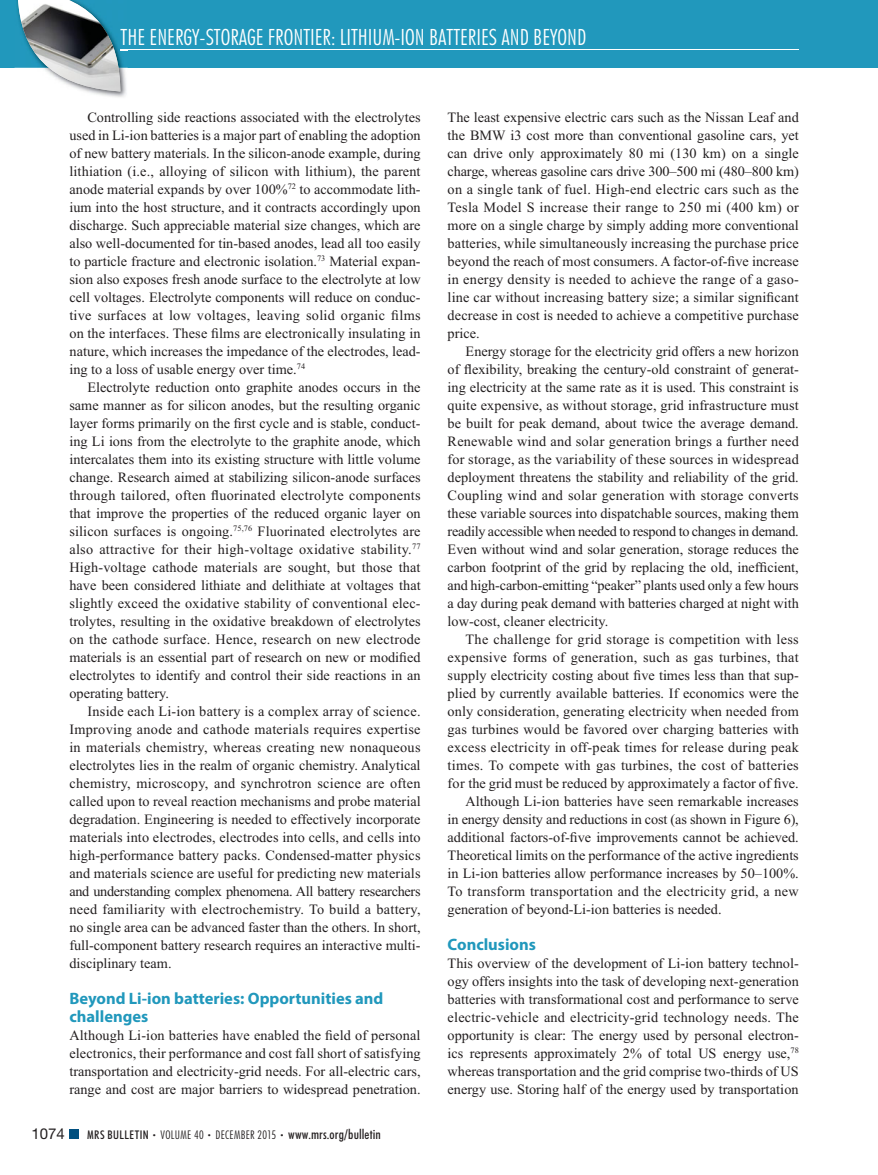
<style>
.page{position:relative;width:878px;height:1175px;background:#fff}
.page>*{position:absolute;margin:0;border:0;box-sizing:border-box;transform-origin:0 0}
.t1{font:300 condensed 22.5px "Futura BT";color:#fff}
.t2{font:700 16.5px/18px "Myriad Pro";color:#2198bc}
.t3{font:15px "Helvetica Neue LT Std";color:#231f20}
.t4{font:14.25px/18px "Times New Roman";color:#231f20;text-align:justify}
.t5{font:14.25px "Times New Roman";letter-spacing:.02em;color:#231f20}
.t6{font:300 condensed 12px "Futura BT";letter-spacing:.025em;color:#231f20}
.s1{font-weight:500}
.s2{font-size:7.5px}
.s3{font-weight:500;font-size:13.5px}
</style>
<div class="page">
<div style="left:0;top:0;width:878px;height:68px;background:#2198bc"></div>
<hr style="left:121px;top:50px;width:678px;height:1px;background:#fff">
<div style="left:69px;top:1130px;width:9px;height:8px;background:#005080"></div>
<img style="left:89px;top:92px;width:37px;height:5px">
<svg style="left:120px;top:49px;width:7px;height:43px"></svg>
<img style="left:17px;top:0;width:103px;height:92px">
<h1 class="t1" style="left:121px;top:29px;width:467px">THE ENERGY-STORAGE FRONTIER: LITHIUM-ION BATTERIES AND BEYOND</h1>
<p class="t4" style="left:69px;top:109px;width:353px;text-indent:18px">Controlling side reactions associated with the electrolytes used in Li-ion batteries is a major part of enabling the adoption of new battery materials. In the silicon-anode example, during lithiation (i.e., alloying of silicon with lithium), the parent anode material expands by over 100% <sup>72</sup> to accommodate lith&shy;ium into the host structure, and it contracts accordingly upon discharge. Such appreciable material size changes, which are also well-documented for tin-based anodes, lead all too easily to particle fracture and electronic isolation. <sup>73</sup> Material expan&shy;sion also exposes fresh anode surface to the electrolyte at low cell voltages. Electrolyte components will reduce on conduc&shy;tive surfaces at low voltages, leaving solid organic films on the interfaces. These films are electronically insulating in nature, which increases the impedance of the electrodes, lead&shy;ing to a loss of usable energy over time. <sup>74</sup></p>
<p class="t4" style="left:69px;top:379px;width:353px;text-indent:18px">Electrolyte reduction onto graphite anodes occurs in the same manner as for silicon anodes, but the resulting organic layer forms primarily on the first cycle and is stable, conduct&shy;ing Li ions from the electrolyte to the graphite anode, which intercalates them into its existing structure with little volume change. Research aimed at stabilizing silicon-anode surfaces through tailored, often fluorinated electrolyte components that improve the properties of the reduced organic layer on silicon surfaces is ongoing. <sup>75</sup> <sup>,</sup> <sup>76</sup> Fluorinated electrolytes are also attractive for their high-voltage oxidative stability. <sup>77<br></sup>High-voltage cathode materials are sought, but those that have been considered lithiate and delithiate at voltages that slightly exceed the oxidative stability of conventional elec&shy;trolytes, resulting in the oxidative breakdown of electrolytes on the cathode surface. Hence, research on new electrode materials is an essential part of research on new or modified electrolytes to identify and control their side reactions in an operating battery.</p>
<p class="t4" style="left:69px;top:703px;width:353px;text-indent:18px">Inside each Li-ion battery is a complex array of science.<br>Improving anode and cathode materials requires expertise in materials chemistry, whereas creating new nonaqueous electrolytes lies in the realm of organic chemistry. Analytical chemistry, microscopy, and synchrotron science are often called upon to reveal reaction mechanisms and probe material degradation. Engineering is needed to effectively incorporate materials into electrodes, electrodes into cells, and cells into high-performance battery packs. Condensed-matter physics and materials science are useful for predicting new materials and understanding complex phenomena. All battery researchers need familiarity with electrochemistry. To build a battery, no single area can be advanced faster than the others. In short, full-component battery research requires an interactive multi&shy;disciplinary team.</p>
<p class="t2" style="left:69px;top:991px;width:315px">Beyond Li-ion batteries: Opportunities and challenges</p>
<p class="t4" style="left:69px;top:1027px;width:353px">Although Li-ion batteries have enabled the field of personal electronics, their performance and cost fall short of satisfying transportation and electricity-grid needs. For all-electric cars, range and cost are major barriers to widespread penetration.</p>
<p class="t3" style="left:32px;top:1128px;width:35px">1074</p>
<p class="t6" style="left:87px;top:1130px;width:295px"><span class="s1">MRS BULLETIN</span> <span class="s2">•</span> VOLUME 40 <span class="s2">•</span> DECEMBER 2015 <span class="s2">•</span> <span class="s3">www.mrs.org/bulletin</span></p>
<p class="t4" style="left:447px;top:109px;width:353px">The least expensive electric cars such as the Nissan Leaf and the BMW i3 cost more than conventional gasoline cars, yet can drive only approximately 80 mi (130 km) on a single charge, whereas gasoline cars drive 300–500 mi (480–800 km) on a single tank of fuel. High-end electric cars such as the Tesla Model S increase their range to 250 mi (400 km) or more on a single charge by simply adding more conventional batteries, while simultaneously increasing the purchase price beyond the reach of most consumers. A factor-of-five increase in energy density is needed to achieve the range of a gaso&shy;line car without increasing battery size; a similar significant decrease in cost is needed to achieve a competitive purchase price.</p>
<p class="t4" style="left:447px;top:343px;width:353px;text-indent:18px">Energy storage for the electricity grid offers a new horizon of flexibility, breaking the century-old constraint of generat&shy;ing electricity at the same rate as it is used. This constraint is quite expensive, as without storage, grid infrastructure must be built for peak demand, about twice the average demand.<br>Renewable wind and solar generation brings a further need for storage, as the variability of these sources in widespread deployment threatens the stability and reliability of the grid.<br>Coupling wind and solar generation with storage converts these variable sources into dispatchable sources, making them readily accessible when needed to respond to changes in demand.<br>Even without wind and solar generation, storage reduces the carbon footprint of the grid by replacing the old, inefficient, and high-carbon-emitting “peaker” plants used only a few hours a day during peak demand with batteries charged at night with low-cost, cleaner electricity.</p>
<p class="t5" style="left:465px;top:633px;width:335px">The challenge for grid storage is competition with less</p>
<p class="t5" style="left:447px;top:651px;width:353px">expensive forms of generation, such as gas turbines, that</p>
<p class="t4" style="left:447px;top:667px;width:353px">supply electricity costing about five times less than that sup-</p>
<p class="t4" style="left:447px;top:685px;width:353px">plied by currently available batteries. If economics were the</p>
<p class="t4" style="left:447px;top:703px;width:353px">only consideration, generating electricity when needed from</p>
<p class="t4" style="left:447px;top:721px;width:353px">gas turbines would be favored over charging batteries with</p>
<p class="t5" style="left:447px;top:741px;width:353px">excess electricity in off-peak times for release during peak</p>
<p class="t5" style="left:447px;top:759px;width:353px">times. To compete with gas turbines, the cost of batteries</p>
<p class="t4" style="left:447px;top:775px;width:353px">for the grid must be reduced by approximately a factor of five.</p>
<p class="t4" style="left:465px;top:793px;width:335px">Although Li-ion batteries have seen remarkable increases</p>
<p class="t4" style="left:447px;top:811px;width:353px">in energy density and reductions in cost (as shown in Figure 6 ),</p>
<p class="t4" style="left:447px;top:829px;width:353px">additional factors-of-five improvements cannot be achieved.</p>
<p class="t4" style="left:447px;top:847px;width:353px">Theoretical limits on the performance of the active ingredients</p>
<p class="t4" style="left:447px;top:865px;width:353px">in Li-ion batteries allow performance increases by 50–100%.</p>
<p class="t5" style="left:447px;top:885px;width:353px">To transform transportation and the electricity grid, a new</p>
<p class="t4" style="left:447px;top:901px;width:275px">generation of beyond-Li-ion batteries is needed.</p>
<p class="t2" style="left:447px;top:937px;width:90px">Conclusions</p>
<p class="t4" style="left:447px;top:955px;width:353px">This overview of the development of Li-ion battery technol&shy;ogy offers insights into the task of developing next-generation batteries with transformational cost and performance to serve electric-vehicle and electricity-grid technology needs. The opportunity is clear: The energy used by personal electron&shy;ics represents approximately 2% of total US energy use, <sup>78 </sup>whereas transportation and the grid comprise two-thirds of US energy use. Storing half of the energy used by transportation</p>
</div>
